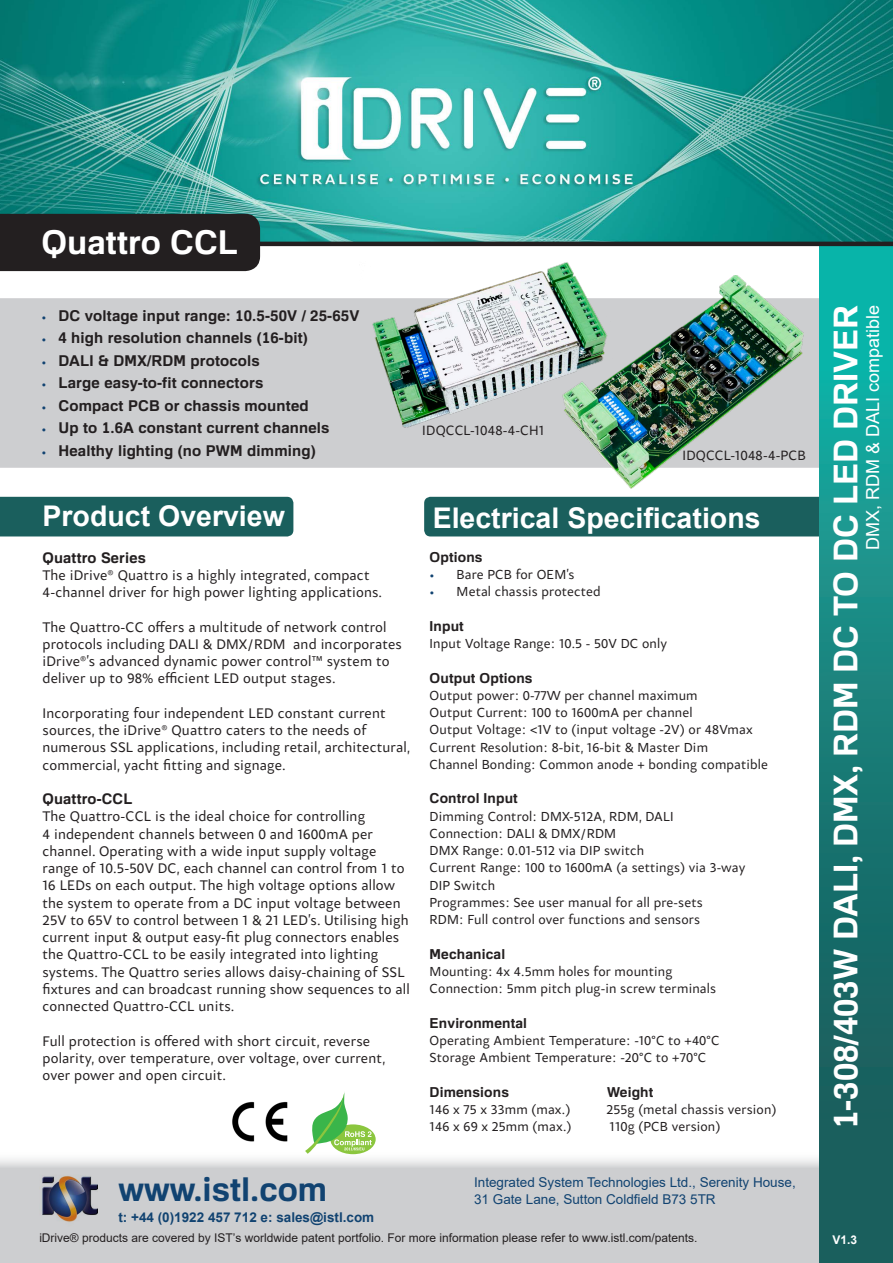
<style>
.page{position:relative;width:893px;height:1263px;background:#fff}
.page>*{position:absolute;margin:0;border:0;box-sizing:border-box;transform-origin:0 0}
.t1{font:700 33px "Familiar Pro";color:#fff}
.t2{font:700 33px "Familiar Pro";color:#114371}
.t3{font:700 28.5px "Arial";color:#fff}
.t4{font:18px "Arial";color:#fff}
.t5{font:700 15px "Familiar Pro";letter-spacing:.01em;color:#231f20}
.Bullet{font:14.7px/17.2px "Samo Sans";letter-spacing:.01em;color:#231f20}
.Bullet-2{font:700 14.7px "Familiar Pro";letter-spacing:.01em;color:#231f20}
.Bullet-3{font:14.25px "Samo Sans";letter-spacing:.01em;color:#231f20}
.Bullet-4{font:13.8px/17.2px "Samo Sans";letter-spacing:.01em;color:#231f20}
.Bullet-5{font:700 13.8px "Familiar Pro";letter-spacing:.01em;color:#231f20}
.t6{font:13.5px/16.5px "Arial";color:#114371}
.t7{font:700 13.5px "Arial";color:#114371}
.t8{font:12px "Arial";color:#231f20}
.t9{font:700 12px "Arial";color:#fff}
.s1{font-family:"Samo Sans";font-weight:400;font-size:12px;color:#114371}
.s2{font-size:12px;color:#114371}
</style>
<div class="page">
<div style="left:0;top:1152px;width:837px;height:111px;background:#cdced0"></div>
<div style="left:0;top:298px;width:820px;height:170px;background:#cdced0"></div>
<div style="left:424px;top:497px;width:460px;height:39px;background:#1a5f5d;border-radius:6px"></div>
<div style="left:820px;top:227px;width:73px;height:1036px;background:linear-gradient(to bottom,#0fb7ac,#1d4e4f)"></div>
<img style="left:0;top:0;width:893px;height:242px">
<div style="left:0;top:497px;width:293px;height:39px;background:#1a5f5d"></div>
<hr style="left:0;top:242px;width:893px;height:4px;background:#231f20">
<img style="left:42px;top:1176px;width:56px;height:46px">
<div style="left:0;top:214px;width:260px;height:57px;background:#231f20"></div>
<img style="left:556px;top:276px;width:253px;height:221px">
<img style="left:359px;top:262px;width:253px;height:178px">
<img style="left:232px;top:1101px;width:56px;height:41px">
<svg style="left:330px;top:1124px;width:46px;height:30px"></svg>
<svg style="left:305px;top:1092px;width:67px;height:62px"></svg>
<p class="t1" style="left:42px;top:222px;width:198px">Quattro CCL</p>
<p class="t5" style="left:41px;top:306px;width:319px"><span class="s1">•</span> DC voltage input range: 10.5-50V / 25-65V</p>
<p class="t5" style="left:41px;top:329px;width:268px"><span class="s1">•</span> 4 high resolution channels (16-bit)</p>
<p class="t5" style="left:41px;top:351px;width:220px"><span class="s1">•</span> DALI &amp; DMX/RDM protocols</p>
<p class="t5" style="left:41px;top:374px;width:223px"><span class="s1">•</span> Large easy-to-fit connectors</p>
<p class="t5" style="left:41px;top:396px;width:269px"><span class="s1">•</span> Compact PCB or chassis mounted</p>
<p class="t5" style="left:41px;top:419px;width:290px"><span class="s1">•</span> Up to 1.6A constant current channels</p>
<p class="t5" style="left:41px;top:441px;width:276px"><span class="s1">•</span> Healthy lighting (no PWM dimming)</p>
<p class="Bullet-3" style="left:682px;top:446px;width:125px">IDQCCL-1048-4-PCB</p>
<p class="Bullet-3" style="left:422px;top:421px;width:124px">IDQCCL-1048-4-CH1</p>
<p class="t3" style="left:43px;top:496px;width:244px">Product Overview</p>
<p class="t3" style="left:433px;top:497px;width:329px">Electrical Specifications</p>
<p class="Bullet-2" style="left:43px;top:548px;width:105px">Quattro Series</p>
<p class="Bullet" style="left:43px;top:566px;width:341px">The iDrive® Quattro is a highly integrated, compact<br>4-channel driver for high power lighting applications.</p>
<p class="Bullet" style="left:43px;top:618px;width:361px">The Quattro-CC offers a multitude of network control protocols including DALI &amp; DMX/RDM and incorporates iDrive®’s advanced dynamic power control™ system to deliver up to 98% efficient LED output stages.</p>
<p class="Bullet" style="left:43px;top:704px;width:370px">Incorporating four independent LED constant current sources, the iDrive® Quattro caters to the needs of numerous SSL applications, including retail, architectural, commercial, yacht fitting and signage.</p>
<p class="Bullet-2" style="left:43px;top:790px;width:91px">Quattro-CCL</p>
<p class="Bullet" style="left:43px;top:808px;width:369px">The Quattro-CCL is the ideal choice for controlling<br>4 independent channels between 0 and 1600mA per channel. Operating with a wide input supply voltage range of 10.5-50V DC, each channel can control from 1 to 16 LEDs on each output. The high voltage options allow the system to operate from a DC input voltage between 25V to 65V to control between 1 &amp; 21 LED’s. Utilising high current input &amp; output easy-fit plug connectors enables the Quattro-CCL to be easily integrated into lighting systems. The Quattro series allows daisy-chaining of SSL fixtures and can broadcast running show sequences to all connected Quattro-CCL units.</p>
<p class="Bullet" style="left:43px;top:1032px;width:345px">Full protection is offered with short circuit, reverse polarity, over temperature, over voltage, over current, over power and open circuit.</p>
<p class="Bullet-5" style="left:430px;top:548px;width:54px">Options</p>
<p class="Bullet-4" style="left:430px;top:566px;width:146px"><span class="s2">•</span> Bare PCB for OEM’s</p>
<p class="Bullet-4" style="left:430px;top:583px;width:173px"><span class="s2">•</span> Metal chassis protected</p>
<p class="Bullet-5" style="left:430px;top:617px;width:36px">Input</p>
<p class="Bullet-4" style="left:430px;top:635px;width:239px">Input Voltage Range: 10.5 - 50V DC only</p>
<p class="Bullet-5" style="left:430px;top:669px;width:104px">Output Options</p>
<p class="Bullet-4" style="left:430px;top:686px;width:270px">Output power: 0-77W per channel maximum</p>
<p class="Bullet-4" style="left:430px;top:704px;width:265px">Output Current: 100 to 1600mA per channel</p>
<p class="Bullet-4" style="left:430px;top:721px;width:325px">Output Voltage: &lt;1V to (input voltage -2V) or 48Vmax</p>
<p class="Bullet-4" style="left:430px;top:738px;width:280px">Current Resolution: 8-bit, 16-bit &amp; Master Dim</p>
<p class="Bullet-4" style="left:430px;top:755px;width:340px">Channel Bonding: Common anode + bonding compatible</p>
<p class="Bullet-5" style="left:430px;top:790px;width:90px">Control Input</p>
<p class="Bullet-4" style="left:430px;top:807px;width:245px">Dimming Control: DMX-512A, RDM, DALI</p>
<p class="Bullet-4" style="left:430px;top:824px;width:188px">Connection: DALI &amp; DMX/RDM</p>
<p class="Bullet-4" style="left:430px;top:842px;width:216px">DMX Range: 0.01-512 via DIP switch</p>
<p class="Bullet-4" style="left:430px;top:859px;width:317px">Current Range: 100 to 1600mA (a settings) via 3-way<br>DIP Switch</p>
<p class="Bullet-4" style="left:430px;top:893px;width:275px">Programmes: See user manual for all pre-sets</p>
<p class="Bullet-4" style="left:430px;top:911px;width:272px">RDM: Full control over functions and sensors</p>
<p class="Bullet-5" style="left:430px;top:945px;width:77px">Mechanical</p>
<p class="Bullet-4" style="left:430px;top:962px;width:244px">Mounting: 4x 4.5mm holes for mounting</p>
<p class="Bullet-4" style="left:430px;top:980px;width:288px">Connection: 5mm pitch plug-in screw terminals</p>
<p class="Bullet-5" style="left:430px;top:1014px;width:99px">Environmental</p>
<p class="Bullet-4" style="left:430px;top:1031px;width:291px">Operating Ambient Temperature: -10°C to +40°C</p>
<p class="Bullet-4" style="left:430px;top:1049px;width:278px">Storage Ambient Temperature: -20°C to +70°C</p>
<p class="Bullet-5" style="left:430px;top:1083px;width:81px">Dimensions</p>
<p class="Bullet-5" style="left:607px;top:1083px;width:48px">Weight</p>
<p class="Bullet-4" style="left:430px;top:1100px;width:142px">146 x 75 x 33mm (max.)</p>
<p class="Bullet-4" style="left:606px;top:1100px;width:172px">255g (metal chassis version)</p>
<p class="Bullet-4" style="left:430px;top:1118px;width:143px">146 x 69 x 25mm (max.)</p>
<p class="Bullet-4" style="left:610px;top:1118px;width:112px">110g (PCB version)</p>
<p class="t2" style="left:118px;top:1169px;width:210px">www.istl.com</p>
<p class="t7" style="left:118px;top:1207px;width:257px">t: +44 (0)1922 457 712 e: sales@istl.com</p>
<p class="t6" style="left:474px;top:1174px;width:323px">Integrated System Technologies Ltd., Serenity House,<br>31 Gate Lane, Sutton Coldfield B73 5TR</p>
<p class="t8" style="left:39px;top:1229px;width:660px">iDrive® products are covered by IST’s worldwide patent portfolio. For more information please refer to www.istl.com/patents.</p>
<p class="t1" style="left:825px;top:1129px;width:825px;rotate:-90deg">1-308/403W DALI, DMX, RDM DC TO DC LED DRIVER</p>
<p class="t4" style="left:860px;top:550px;width:247px;rotate:-90deg">DMX, RDM &amp; DALI compatible</p>
<p class="t9" style="left:833px;top:1231px;width:26px">V1.3</p>
</div>
